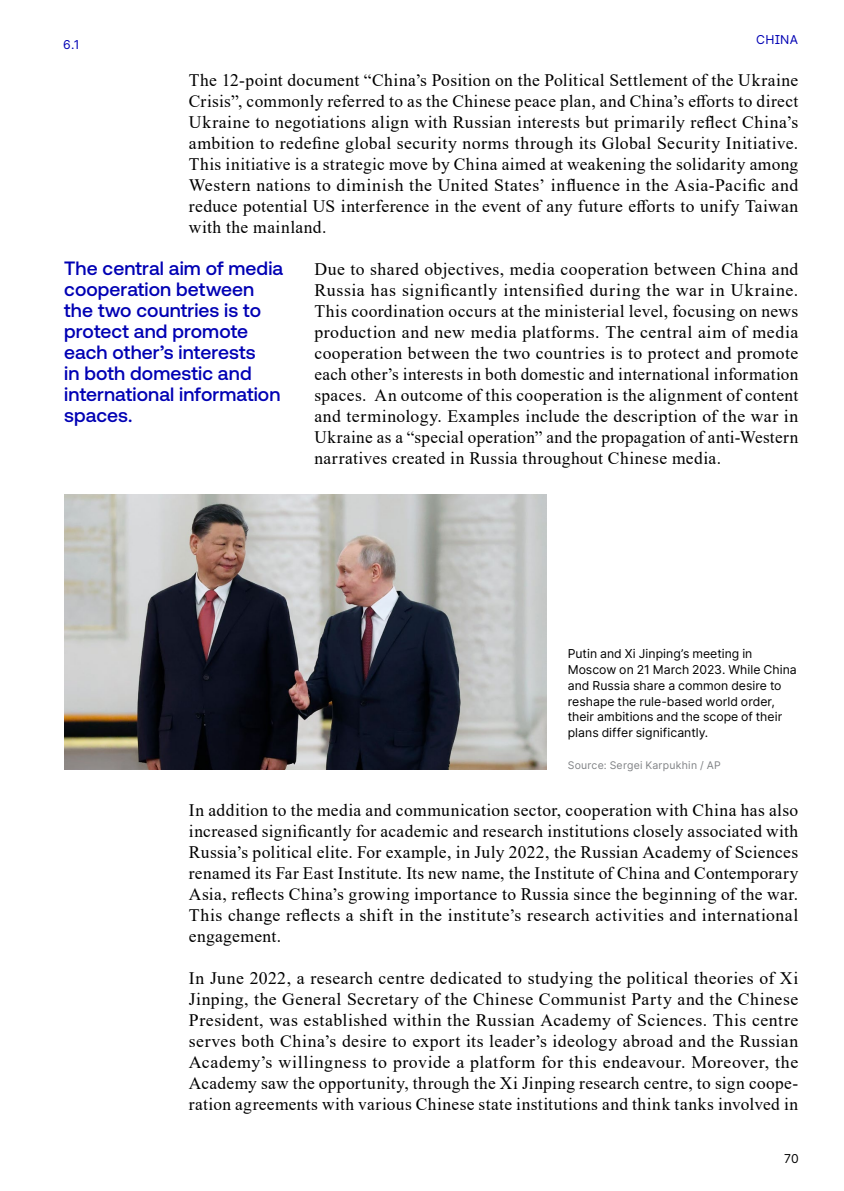
<style>
.page{position:relative;width:844px;height:1191px;background:#fff}
.page>*{position:absolute;margin:0;border:0;box-sizing:border-box;transform-origin:0 0}
.t1{font:500 19.25px/21px "Aeonik";letter-spacing:.005em;color:#0000b4}
.t2{font:17.5px/21px "Times New Roman";letter-spacing:.025em;color:#000;text-align:justify}
.t3{font:12.25px/15.8px "Inter";letter-spacing:.005em;color:#000}
.t4{font:12.25px "Inter";letter-spacing:.025em;color:#0000b4}
.t5{font:10.5px "Inter";letter-spacing:.025em;color:#808285}
</style>
<div class="page">
<img style="left:64px;top:494px;width:482px;height:275px">
<p class="t4" style="left:63px;top:36px;width:18px">6.1</p>
<p class="t4" style="left:755px;top:31px;width:44px">CHINA</p>
<p class="t2" style="left:189px;top:69px;width:610px">The 12-point document “China’s Position on the Political Settlement of the Ukraine Crisis”, commonly referred to as the Chinese peace plan, and China’s efforts to direct Ukraine to negotiations align with Russian interests but primarily reflect China’s ambition to redefine global security norms through its Global Security Initiative.<br>This initiative is a strategic move by China aimed at weakening the solidarity among Western nations to diminish the United States’ influence in the Asia-Pacific and reduce potential US interference in the event of any future efforts to unify Taiwan with the mainland.</p>
<p class="t2" style="left:314px;top:258px;width:485px">Due to shared objectives, media cooperation between China and Russia has significantly intensified during the war in Ukraine.<br>This coordination occurs at the ministerial level, focusing on news production and new media platforms. The central aim of media cooperation between the two countries is to protect and promote each other’s interests in both domestic and international information spaces. An outcome of this cooperation is the alignment of content and terminology. Examples include the description of the war in Ukraine as a “special operation” and the propagation of anti-Western narratives created in Russia throughout Chinese media.</p>
<p class="t1" style="left:64px;top:258px;width:220px">The central aim of media cooperation between the two countries is to protect and promote each other’s interests<br>in both domestic and international information spaces.</p>
<p class="t3" style="left:567px;top:646px;width:230px">Putin and Xi Jinping’s meeting in Moscow on 21 March 2023. While China and Russia share a common desire to reshape the rule-based world order, their ambitions and the scope of their plans differ significantly.</p>
<p class="t5" style="left:567px;top:757px;width:154px">Source: Sergei Karpukhin / AP</p>
<p class="t2" style="left:189px;top:799px;width:610px">In addition to the media and communication sector, cooperation with China has also increased significantly for academic and research institutions closely associated with Russia’s political elite. For example, in July 2022, the Russian Academy of Sciences renamed its Far East Institute. Its new name, the Institute of China and Contemporary Asia, reflects China’s growing importance to Russia since the beginning of the war.<br>This change reflects a shift in the institute’s research activities and international engagement.</p>
<p class="t2" style="left:189px;top:967px;width:610px">In June 2022, a research centre dedicated to studying the political theories of Xi Jinping, the General Secretary of the Chinese Communist Party and the Chinese President, was established within the Russian Academy of Sciences. This centre serves both China’s desire to export its leader’s ideology abroad and the Russian Academy’s willingness to provide a platform for this endeavour. Moreover, the Academy saw the opportunity, through the Xi Jinping research centre, to sign coope&shy;ration agreements with various Chinese state institutions and think tanks involved in</p>
<p class="t3" style="left:783px;top:1150px;width:16px">70</p>
</div>
